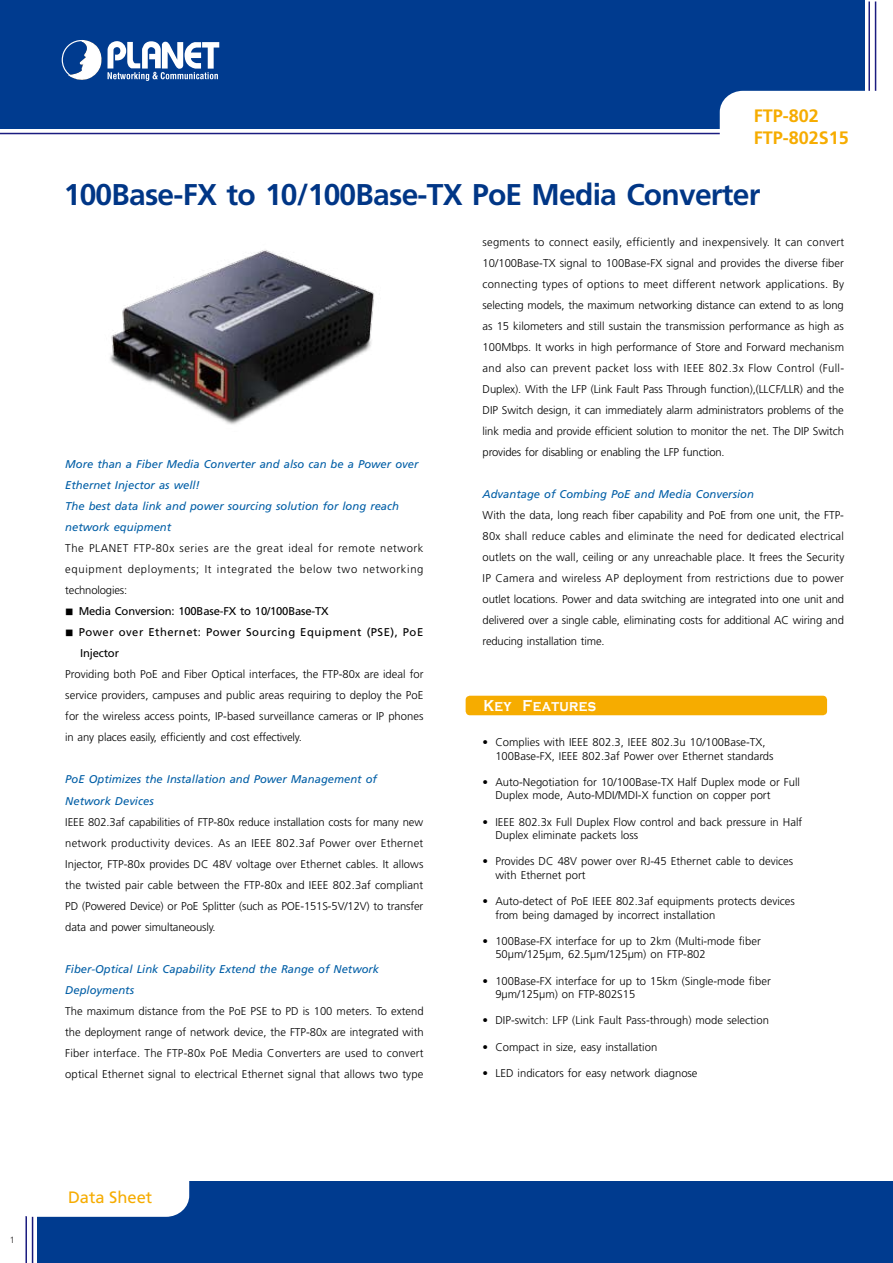
<style>
.page{position:relative;width:893px;height:1263px;background:#fff}
.page>*{position:absolute;margin:0;border:0;box-sizing:border-box;transform-origin:0 0}
.t1{font:700 30px "Frutiger";letter-spacing:-.025em;color:#003686}
.t2{font:700 18px/21.6px "Frutiger";color:#f6ac00}
.t3{font:16.5px "Frutiger";color:#f6ac00}
.t4{font:700 16.2px "Copperplate Gothic";letter-spacing:.025em;color:#fff;scale:.83 1}
.t5{font:300 11.25px/21px "Frutiger";color:#000}
.t6{font:italic 11.25px/21px "Frutiger";color:#005ea6}
.t7{font:11.25px/21px "Frutiger";letter-spacing:.045em;color:#000}
.t8{font:11.25px "Frutiger";letter-spacing:-.015em;color:#000}
.t9{font:9px "Frutiger";color:#595757}
</style>
<div class="page">
<div style="left:0;top:1px;width:864px;height:128px;background:#003b8f"></div>
<hr style="left:868px;top:2px;width:2px;height:127px;background:#1b1c80">
<hr style="left:875px;top:2px;width:1px;height:127px;background:#1b1c80">
<svg style="left:62px;top:40px;width:157px;height:41px"></svg>
<div style="left:720px;top:91px;width:156px;height:38px;background:#fff"></div>
<hr style="left:0;top:133px;width:720px;height:1px;background:#1b1c80">
<div style="left:37px;top:1181px;width:856px;height:82px;background:#003b8f"></div>
<hr style="left:32px;top:1181px;width:1px;height:82px;background:#181878">
<hr style="left:25px;top:1181px;width:2px;height:82px;background:#1b1c80">
<div style="left:8px;top:1152px;width:181px;height:65px;background:#fff;border-radius:22px"></div>
<div style="left:466px;top:696px;width:361px;height:19px;background:#f6ac00;border-radius:4px"></div>
<img style="left:110px;top:250px;width:264px;height:175px">
<p class="t9" style="left:10px;top:1234px;width:7px">1</p>
<h2 class="t2" style="left:754px;top:105px;width:97px">FTP-802<br>FTP-802S15</h2>
<h1 class="t1" style="left:64px;top:177px;width:698px">100Base-FX to 10/100Base-TX PoE Media Converter</h1>
<p class="t5" style="left:483px;top:231px;width:363px;text-align:justify">segments to connect easily, efficiently and inexpensively. It can convert 10/100Base-TX signal to 100Base-FX signal and provides the diverse fiber connecting types of options to meet different network applications. By selecting models, the maximum networking distance can extend to as long as 15 kilometers and still sustain the transmission performance as high as 100Mbps. It works in high performance of Store and Forward mechanism and also can prevent packet loss with IEEE 802.3x Flow Control (Full-Duplex). With the LFP (Link Fault Pass Through function),(LLCF/LLR) and the DIP Switch design, it can immediately alarm administrators problems of the link media and provide efficient solution to monitor the net. The DIP Switch provides for disabling or enabling the LFP function.</p>
<p class="t6" style="left:483px;top:483px;width:273px">Advantage of Combing PoE and Media Conversion</p>
<p class="t5" style="left:483px;top:504px;width:363px;text-align:justify">With the data, long reach fiber capability and PoE from one unit, the FTP-80x shall reduce cables and eliminate the need for dedicated electrical outlets on the wall, ceiling or any unreachable place. It frees the Security IP Camera and wireless AP deployment from restrictions due to power outlet locations. Power and data switching are integrated into one unit and delivered over a single cable, eliminating costs for additional AC wiring and reducing installation time.</p>
<p class="t6" style="left:65px;top:454px;width:355px">More than a Fiber Media Converter and also can be a Power over Ethernet Injector as well!<br>The best data link and power sourcing solution for long reach network equipment</p>
<p class="t5" style="left:65px;top:538px;width:360px;text-align:justify">The PLANET FTP-80x series are the great ideal for remote network equipment deployments; It integrated the below two networking technologies:</p>
<p class="t8" style="left:65px;top:605px;width:265px">■ Media Conversion: 100Base-FX to 10/100Base-TX</p>
<p class="t7" style="left:80px;top:622px;width:345px;text-indent:-15px">■ Power over Ethernet: Power Sourcing Equipment (PSE), PoE<br>Injector</p>
<p class="t5" style="left:65px;top:664px;width:360px;text-align:justify">Providing both PoE and Fiber Optical interfaces, the FTP-80x are ideal for service providers, campuses and public areas requiring to deploy the PoE for the wireless access points, IP-based surveillance cameras or IP phones in any places easily, efficiently and cost effectively.</p>
<p class="t6" style="left:65px;top:769px;width:313px">PoE Optimizes the Installation and Power Management of<br>Network Devices</p>
<p class="t5" style="left:65px;top:811px;width:360px;text-align:justify">IEEE 802.3af capabilities of FTP-80x reduce installation costs for many new network productivity devices. As an IEEE 802.3af Power over Ethernet Injector, FTP-80x provides DC 48V voltage over Ethernet cables. It allows the twisted pair cable between the FTP-80x and IEEE 802.3af compliant PD (Powered Device) or PoE Splitter (such as POE-151S-5V/12V) to transfer data and power simultaneously.</p>
<p class="t6" style="left:65px;top:958px;width:315px">Fiber-Optical Link Capability Extend the Range of Network<br>Deployments</p>
<p class="t5" style="left:65px;top:1000px;width:360px;text-align:justify">The maximum distance from the PoE PSE to PD is 100 meters. To extend the deployment range of network device, the FTP-80x are integrated with Fiber interface. The FTP-80x PoE Media Converters are used to convert optical Ethernet signal to electrical Ethernet signal that allows two type</p>
<h3 class="t4" style="left:483px;top:696px;width:137px">Key Features</h3>
<p class="t5" style="left:495px;top:735px;width:280px;line-height:13.5px;text-indent:-13px">• Complies with IEEE 802.3, IEEE 802.3u 10/100Base-TX,<br>100Base-FX, IEEE 802.3af Power over Ethernet standards</p>
<p class="t5" style="left:495px;top:775px;width:306px;line-height:13.5px;text-indent:-13px">• Auto-Negotiation for 10/100Base-TX Half Duplex mode or Full<br>Duplex mode, Auto-MDI/MDI-X function on copper port</p>
<p class="t5" style="left:495px;top:815px;width:308px;line-height:13.5px;text-indent:-13px">• IEEE 802.3x Full Duplex Flow control and back pressure in Half<br>Duplex eliminate packets loss</p>
<p class="t5" style="left:495px;top:855px;width:299px;line-height:13.5px;text-indent:-13px">• Provides DC 48V power over RJ-45 Ethernet cable to devices with Ethernet port</p>
<p class="t5" style="left:495px;top:894px;width:301px;line-height:13.5px;text-indent:-13px">• Auto-detect of PoE IEEE 802.3af equipments protects devices from being damaged by incorrect installation</p>
<p class="t5" style="left:495px;top:934px;width:267px;line-height:13.5px;text-indent:-13px">• 100Base-FX interface for up to 2km (Multi-mode fiber<br>50μm/125μm, 62.5μm/125μm) on FTP-802</p>
<p class="t5" style="left:495px;top:974px;width:277px;line-height:13.5px;text-indent:-13px">• 100Base-FX interface for up to 15km (Single-mode fiber<br>9μm/125μm) on FTP-802S15</p>
<p class="t5" style="left:483px;top:1010px;width:288px">• DIP-switch: LFP (Link Fault Pass-through) mode selection</p>
<p class="t5" style="left:483px;top:1036px;width:176px">• Compact in size, easy installation</p>
<p class="t5" style="left:483px;top:1062px;width:216px">• LED indicators for easy network diagnose</p>
<h3 class="t3" style="left:68px;top:1188px;width:86px">Data Sheet</h3>
</div>
